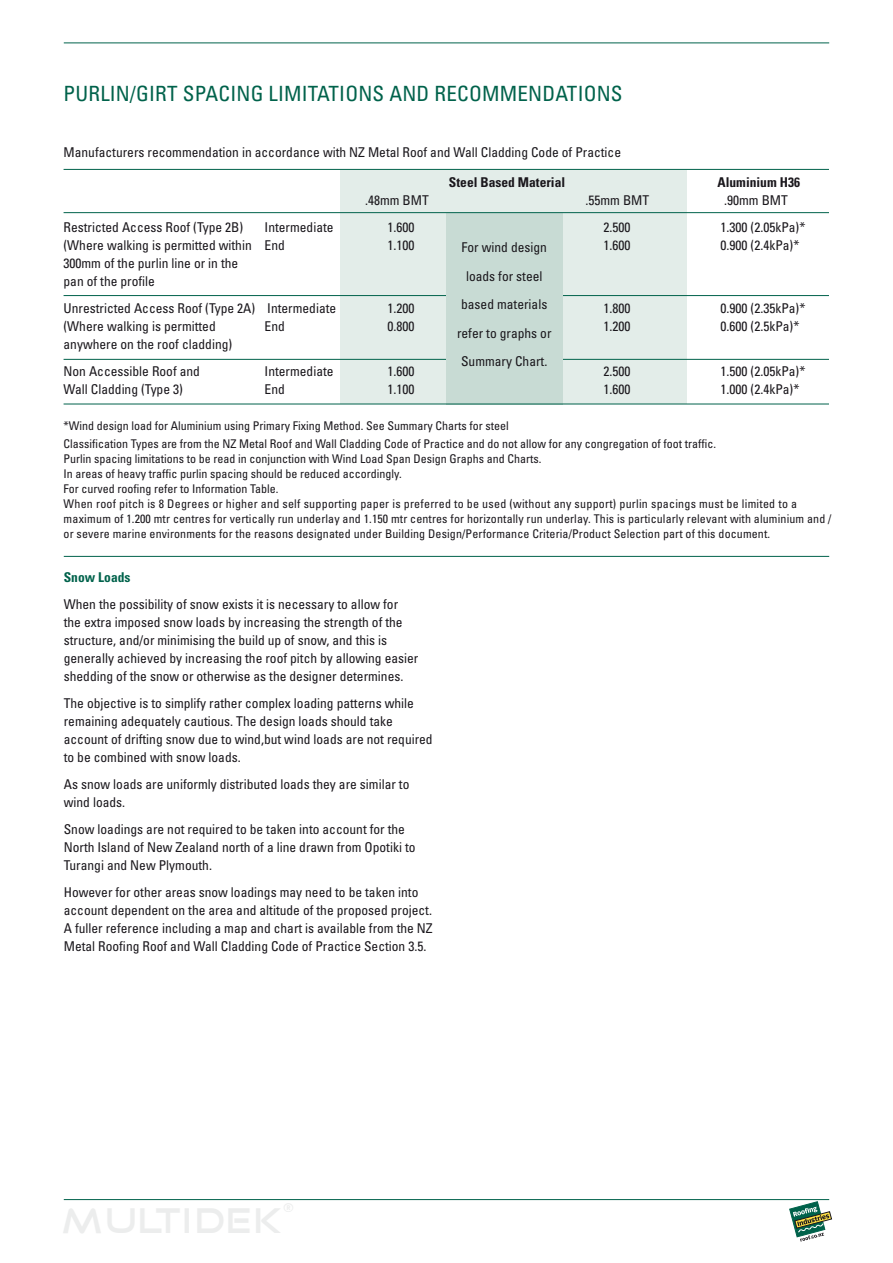
<style>
.page{position:relative;width:893px;height:1263px;background:#fff}
.page>*{position:absolute;margin:0;border:0;box-sizing:border-box;transform-origin:0 0}
.t1{font:condensed 21px "Univers";letter-spacing:.01em;color:#00624b}
.t2{font:condensed 13.5px/18px "Univers";color:#1a171c}
.t3{font:700 condensed 13.5px "Univers";color:#1a171c}
.t4{font:700 condensed 13.5px "Univers";color:#00624b}
.t5{font:condensed 12px/15px "Univers";letter-spacing:.01em;color:#1a171c}
</style>
<div class="page">
<div style="left:340px;top:170px;width:346px;height:234px;background:#e3ede9"></div>
<hr style="left:64px;top:1199px;width:765px;height:1px;background:#00624b">
<hr style="left:64px;top:295px;width:765px;height:1px;background:#00624b">
<hr style="left:64px;top:169px;width:765px;height:1px;background:#00624b">
<svg style="left:789px;top:1201px;width:43px;height:41px"></svg>
<hr style="left:64px;top:359px;width:765px;height:1px;background:#00624b">
<hr style="left:64px;top:556px;width:765px;height:1px;background:#00624b">
<div style="left:446px;top:214px;width:117px;height:191px;background:#c8dbd4"></div>
<hr style="left:64px;top:212px;width:765px;height:1px;background:#00624b">
<hr style="left:64px;top:404px;width:765px;height:1px;background:#00624b">
<hr style="left:64px;top:43px;width:765px;height:1px;background:#00624b">
<h1 class="t1" style="left:64px;top:81px;width:561px">PURLIN/GIRT SPACING LIMITATIONS AND RECOMMENDATIONS</h1>
<p class="t2" style="left:64px;top:143px;width:559px">Manufacturers recommendation in accordance with NZ Metal Roof and Wall Cladding Code of Practice</p>
<p class="t3" style="left:449px;top:174px;width:118px">Steel Based Material</p>
<p class="t3" style="left:717px;top:174px;width:84px">Aluminium H36</p>
<p class="t2" style="left:365px;top:191px;width:65px">.48mm BMT</p>
<p class="t2" style="left:586px;top:191px;width:65px">.55mm BMT</p>
<p class="t2" style="left:724px;top:191px;width:65px">.90mm BMT</p>
<p class="t2" style="left:64px;top:218px;width:181px">Restricted Access Roof (Type 2B)</p>
<p class="t2" style="left:265px;top:218px;width:70px">Intermediate</p>
<p class="t2" style="left:388px;top:218px;width:28px">1.600</p>
<p class="t2" style="left:604px;top:218px;width:28px">2.500</p>
<p class="t2" style="left:721px;top:218px;width:86px">1.300 (2.05kPa)*</p>
<p class="t2" style="left:64px;top:236px;width:223px">(Where walking is permitted within End</p>
<p class="t2" style="left:388px;top:236px;width:28px">1.100</p>
<p class="t2" style="left:604px;top:236px;width:28px">1.600</p>
<p class="t2" style="left:721px;top:236px;width:80px">0.900 (2.4kPa)*</p>
<p class="t2" style="left:64px;top:254px;width:176px">300mm of the purlin line or in the pan of the profile</p>
<p class="t2" style="left:64px;top:299px;width:274px">Unrestricted Access Roof (Type 2A) Intermediate</p>
<p class="t2" style="left:388px;top:299px;width:28px">1.200</p>
<p class="t2" style="left:604px;top:299px;width:28px">1.800</p>
<p class="t2" style="left:721px;top:299px;width:86px">0.900 (2.35kPa)*</p>
<p class="t2" style="left:64px;top:317px;width:154px">(Where walking is permitted</p>
<p class="t2" style="left:265px;top:317px;width:22px">End</p>
<p class="t2" style="left:388px;top:317px;width:28px">0.800</p>
<p class="t2" style="left:604px;top:317px;width:28px">1.200</p>
<p class="t2" style="left:721px;top:317px;width:80px">0.600 (2.5kPa)*</p>
<p class="t2" style="left:64px;top:331px;width:170px;line-height:27px">anywhere on the roof cladding)<br>Non Accessible Roof and</p>
<p class="t2" style="left:457px;top:233px;width:96px;line-height:28.5px;text-align:center">For wind design loads for steel based materials refer to graphs or<br>Summary Chart.</p>
<p class="t2" style="left:265px;top:362px;width:70px">Intermediate</p>
<p class="t2" style="left:388px;top:362px;width:28px">1.600</p>
<p class="t2" style="left:604px;top:362px;width:28px">2.500</p>
<p class="t2" style="left:721px;top:362px;width:86px">1.500 (2.05kPa)*</p>
<p class="t2" style="left:64px;top:380px;width:121px">Wall Cladding (Type 3)</p>
<p class="t2" style="left:265px;top:380px;width:22px">End</p>
<p class="t2" style="left:388px;top:380px;width:28px">1.100</p>
<p class="t2" style="left:604px;top:380px;width:28px">1.600</p>
<p class="t2" style="left:721px;top:380px;width:80px">1.000 (2.4kPa)*</p>
<p class="t5" style="left:64px;top:417px;width:654px;line-height:18px">*Wind design load for Aluminium using Primary Fixing Method. See Summary Charts for steel<br>Classification Types are from the NZ Metal Roof and Wall Cladding Code of Practice and do not allow for any congregation of foot traffic.</p>
<p class="t5" style="left:64px;top:451px;width:769px">Purlin spacing limitations to be read in conjunction with Wind Load Span Design Graphs and Charts.<br>In areas of heavy traffic purlin spacing should be reduced accordingly.<br>For curved roofing refer to Information Table.<br>When roof pitch is 8 Degrees or higher and self supporting paper is preferred to be used (without any support) purlin spacings must be limited to a maximum of 1.200 mtr centres for vertically run underlay and 1.150 mtr centres for horizontally run underlay. This is particularly relevant with aluminium and / or severe marine environments for the reasons designated under Building Design/Performance Criteria/Product Selection part of this document.</p>
<p class="t4" style="left:64px;top:569px;width:68px">Snow Loads</p>
<p class="t2" style="left:64px;top:595px;width:356px">When the possibility of snow exists it is necessary to allow for the extra imposed snow loads by increasing the strength of the structure, and/or minimising the build up of snow, and this is generally achieved by increasing the roof pitch by allowing easier shedding of the snow or otherwise as the designer determines.</p>
<p class="t2" style="left:64px;top:694px;width:370px">The objective is to simplify rather complex loading patterns while remaining adequately cautious. The design loads should take account of drifting snow due to wind,but wind loads are not required to be combined with snow loads.</p>
<p class="t2" style="left:64px;top:775px;width:347px">As snow loads are uniformly distributed loads they are similar to wind loads.</p>
<p class="t2" style="left:64px;top:820px;width:353px">Snow loadings are not required to be taken into account for the<br>North Island of New Zealand north of a line drawn from Opotiki to<br>Turangi and New Plymouth.</p>
<p class="t2" style="left:64px;top:883px;width:370px">However for other areas snow loadings may need to be taken into account dependent on the area and altitude of the proposed project.<br>A fuller reference including a map and chart is available from the NZ Metal Roofing Roof and Wall Cladding Code of Practice Section 3.5.</p>
</div>
